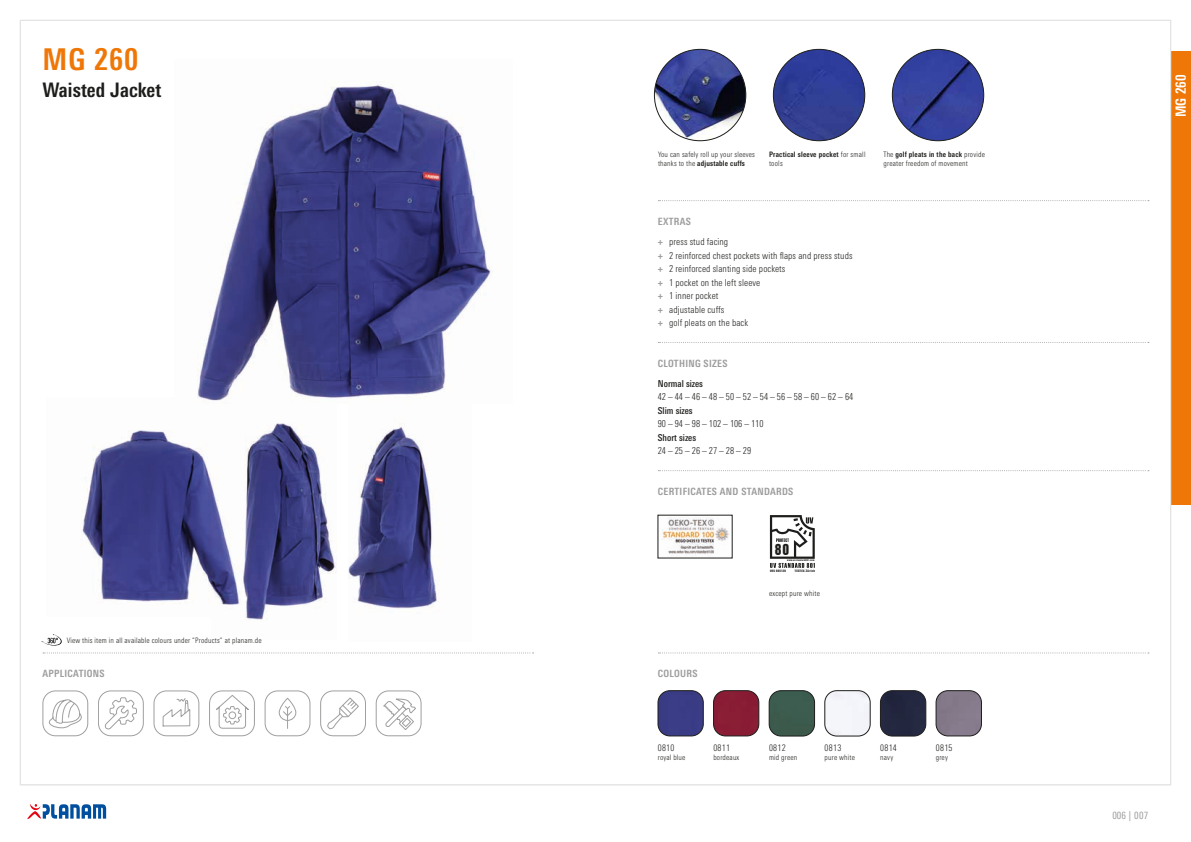
<style>
.page{position:relative;width:1191px;height:842px;background:#fff}
.page>*{position:absolute;margin:0;border:0;box-sizing:border-box;transform-origin:0 0}
.t1{font:700 condensed 30px "Univers Next Pro";color:#ee7708}
.t2{font:700 condensed 20px "Univers Next Pro";letter-spacing:.005em;color:#1d1d1b}
.t3{font:700 condensed 16px "Univers Next Pro";letter-spacing:.005em;color:#fff}
.t4{font:700 condensed 14px "Univers Next Pro";color:#fff}
.t5{font:13.8px "Swiss 921 BT Regular A";color:#1d1d1b}
.t6{font:700 condensed 10px "Univers Next Pro";letter-spacing:.03em;color:#9d9d9d}
.t7{font:condensed 10px "Univers Next Pro";letter-spacing:.025em;color:#9d9d9d}
.t8{font:300 condensed 9.5px/13.5px "Univers Next Pro";letter-spacing:.01em;color:#1d1d1b}
.t9{font:500 condensed 9.5px "Univers Next Pro";color:#1d1d1b}
.t10{font:300 condensed 9px "Univers Next Pro";letter-spacing:.035em;color:#1d1d1b}
.t11{font:300 condensed 7.5px/9px "Univers Next Pro";letter-spacing:.025em;color:#1d1d1b}
.t12{font:700 condensed 7.5px/9px "Univers Next Pro";letter-spacing:.03em;color:#1d1d1b}
.t13{font:2.9px "Swiss 921 BT Regular A";letter-spacing:.1em;color:#1d1d1b}
.t14{font:2.9px "Swiss 921 BT Regular A";letter-spacing:.07em;color:#1d1d1b}
.t15{font:2.2px "Swiss 921 BT Regular A";letter-spacing:.1em;color:#1d1d1b}
.s1{font-weight:700}
.s2{font-weight:300}
.s3{font-weight:700;color:#9d9d9d}
</style>
<div class="page">
<img style="left:349px;top:423px;width:89px;height:186px">
<img style="left:243px;top:423px;width:94px;height:197px">
<img style="left:81px;top:430px;width:160px;height:175px">
<img style="left:197px;top:81px;width:301px;height:323px">
<svg style="left:42px;top:634px;width:20px;height:12px"></svg>
<svg style="left:658px;top:652px;width:491px;height:1px"></svg>
<svg style="left:658px;top:200px;width:491px;height:1px"></svg>
<svg style="left:658px;top:342px;width:491px;height:1px"></svg>
<svg style="left:658px;top:470px;width:491px;height:1px"></svg>
<img style="left:662px;top:517px;width:67px;height:38px">
<svg style="left:49px;top:699px;width:39px;height:29px"></svg>
<div style="left:43px;top:691px;width:45px;height:45px;border:1px solid #9f9f9e;border-radius:13px"></div>
<div style="left:154px;top:691px;width:45px;height:45px;border:1px solid #9f9f9e;border-radius:13px"></div>
<svg style="left:163px;top:698px;width:27px;height:28px"></svg>
<div style="left:265px;top:691px;width:45px;height:45px;border:1px solid #9f9f9e;border-radius:13px"></div>
<div style="left:279px;top:698px;width:17px;height:23px;border:1px solid #9f9f9e;border-radius:8px"></div>
<svg style="left:283px;top:706px;width:9px;height:23px"></svg>
<div style="left:376px;top:691px;width:45px;height:45px;border:1px solid #9f9f9e;border-radius:13px"></div>
<svg style="left:383px;top:699px;width:33px;height:31px"></svg>
<div style="left:209px;top:691px;width:46px;height:45px;border:1px solid #9f9f9e;border-radius:13px"></div>
<svg style="left:216px;top:695px;width:33px;height:34px"></svg>
<div style="left:229px;top:712px;width:7px;height:7px;border:1px solid #9f9f9e;border-radius:50%"></div>
<div style="left:320px;top:691px;width:46px;height:45px;border:1px solid #9f9f9e;border-radius:13px"></div>
<svg style="left:327px;top:697px;width:32px;height:32px"></svg>
<div style="left:98px;top:691px;width:46px;height:45px;border:1px solid #9f9f9e;border-radius:13px"></div>
<svg style="left:104px;top:697px;width:33px;height:33px"></svg>
<svg style="left:770px;top:515px;width:45px;height:53px"></svg>
<img style="left:654px;top:49px;width:92px;height:92px;border-radius:46px">
<img style="left:773px;top:49px;width:91px;height:92px;border-radius:46px">
<img style="left:892px;top:49px;width:91px;height:92px;border-radius:46px">
<img style="left:658px;top:691px;width:45px;height:45px">
<div style="left:658px;top:690px;width:45px;height:46px;border:1px solid #1d1d1b;border-radius:12px"></div>
<img style="left:824px;top:691px;width:46px;height:45px">
<div style="left:824px;top:690px;width:46px;height:46px;border:1px solid #1d1d1b;border-radius:12px"></div>
<img style="left:936px;top:691px;width:45px;height:45px">
<div style="left:936px;top:690px;width:45px;height:46px;border:1px solid #1d1d1b;border-radius:12px"></div>
<div style="left:880px;top:692px;width:45px;height:44px;background:#23273f"></div>
<div style="left:880px;top:690px;width:46px;height:46px;border:1px solid #1d1d1b;border-radius:12px"></div>
<img style="left:769px;top:691px;width:45px;height:45px">
<div style="left:769px;top:690px;width:45px;height:46px;border:1px solid #1d1d1b;border-radius:12px"></div>
<img style="left:713px;top:692px;width:46px;height:44px">
<div style="left:713px;top:690px;width:46px;height:46px;border:1px solid #1d1d1b;border-radius:12px"></div>
<div style="left:1171px;top:51px;width:20px;height:454px;background:#ee7708"></div>
<svg style="left:27px;top:804px;width:79px;height:15px"></svg>
<svg style="left:43px;top:652px;width:490px;height:1px"></svg>
<h1 class="t1" style="left:43px;top:41px;width:97px">MG 260</h1>
<h2 class="t2" style="left:43px;top:78px;width:120px">Waisted Jacket</h2>
<p class="t11" style="left:67px;top:636px;width:196px">View this item in all available colours under “Products” at planam.de</p>
<p class="t6" style="left:43px;top:668px;width:64px">APPLICATIONS</p>
<p class="t11" style="left:658px;top:149px;width:98px">You can safely roll up your sleeves thanks to the <span class="s1">adjustable cuffs</span></p>
<p class="t12" style="left:769px;top:150px;width:98px">Practical sleeve pocket <span class="s2">for small tools</span></p>
<p class="t11" style="left:883px;top:150px;width:103px">The <span class="s1">golf pleats in the back</span> provide greater freedom of movement</p>
<p class="t6" style="left:658px;top:215px;width:34px">EXTRAS</p>
<p class="t8" style="left:658px;top:235px;width:196px"><span class="s3">+</span> press stud facing<br><span class="s3">+</span> 2 reinforced chest pockets with flaps and press studs <span class="s3">+</span> 2 reinforced slanting side pockets<br><span class="s3">+</span> 1 pocket on the left sleeve<br><span class="s3">+</span> 1 inner pocket<br><span class="s3">+</span> adjustable cuffs<br><span class="s3">+</span> golf pleats on the back</p>
<p class="t6" style="left:658px;top:357px;width:71px">CLOTHING SIZES</p>
<p class="t9" style="left:658px;top:378px;width:47px">Normal sizes</p>
<p class="t8" style="left:658px;top:390px;width:197px">42 – 44 – 46 – 48 – 50 – 52 – 54 – 56 – 58 – 60 – 62 – 64</p>
<p class="t9" style="left:658px;top:405px;width:36px">Slim sizes</p>
<p class="t8" style="left:658px;top:417px;width:107px">90 – 94 – 98 – 102 – 106 – 110</p>
<p class="t9" style="left:658px;top:432px;width:40px">Short sizes</p>
<p class="t8" style="left:658px;top:444px;width:95px">24 – 25 – 26 – 27 – 28 – 29</p>
<p class="t6" style="left:658px;top:485px;width:137px">CERTIFICATES AND STANDARDS</p>
<h3 class="t5" style="left:775px;top:540px;width:16px">80</h3>
<p class="t15" style="left:787px;top:559px;width:29px">www.uvstandard801.com</p>
<p class="t14" style="left:770px;top:569px;width:17px">UVS 065120</p>
<p class="t13" style="left:795px;top:569px;width:21px">TESTEX Zürich</p>
<p class="t11" style="left:769px;top:588px;width:52px">except pure white</p>
<p class="t6" style="left:658px;top:668px;width:41px">COLOURS</p>
<p class="t10" style="left:658px;top:743px;width:18px">0810</p>
<p class="t11" style="left:658px;top:753px;width:29px">royal blue</p>
<p class="t10" style="left:713px;top:743px;width:18px">0811</p>
<p class="t11" style="left:713px;top:753px;width:28px">bordeaux</p>
<p class="t10" style="left:769px;top:743px;width:18px">0812</p>
<p class="t11" style="left:769px;top:753px;width:30px">mid green</p>
<p class="t10" style="left:824px;top:743px;width:18px">0813</p>
<p class="t11" style="left:824px;top:753px;width:32px">pure white</p>
<p class="t10" style="left:880px;top:743px;width:18px">0814</p>
<p class="t11" style="left:880px;top:753px;width:14px">navy</p>
<p class="t10" style="left:936px;top:743px;width:18px">0815</p>
<p class="t11" style="left:936px;top:753px;width:14px">grey</p>
<h3 class="t3" style="left:1172px;top:137px;width:64px;rotate:-90deg">HIGHLINE</h3>
<h3 class="t4" style="left:1172px;top:117px;width:44px;rotate:-90deg">MG 260</h3>
<p class="t7" style="left:1112px;top:809px;width:38px">006 | 007</p>
</div>
